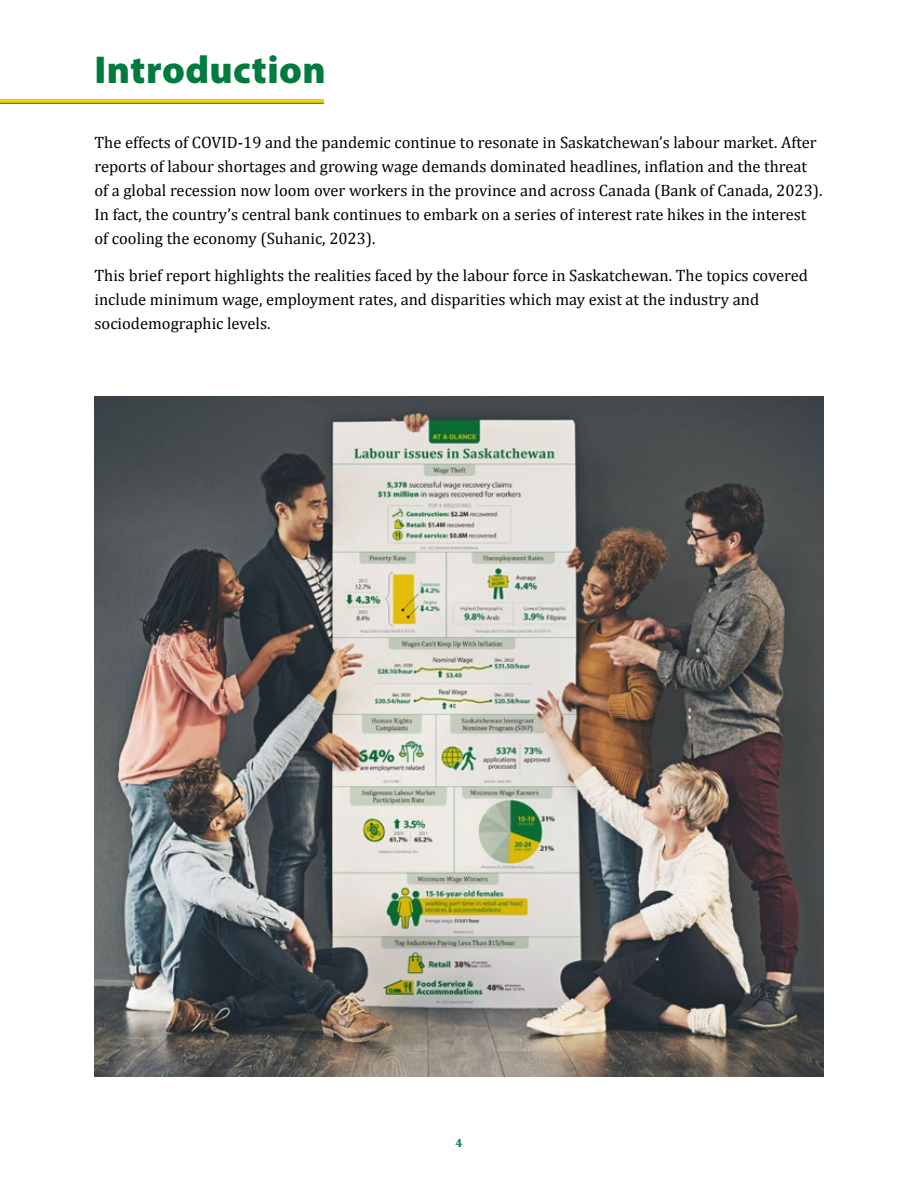
<style>
.page{position:relative;width:918px;height:1188px;background:#fff}
.page>*{position:absolute;margin:0;border:0;box-sizing:border-box;transform-origin:0 0}
.t1{font:39px "Myriad Variable Concept";letter-spacing:.01em;color:#007b3e}
.t2{font:16.5px/24px "Cambria";color:#000}
.t3{font:700 12px "Cambria";color:#007b3e}
</style>
<div class="page">
<svg style="left:0;top:99px;width:324px;height:4px"></svg>
<hr style="left:0;top:103px;width:324px;height:1px;background:#007b3e">
<img style="left:94px;top:396px;width:730px;height:681px">
<h1 class="t1" style="left:94px;top:47px;width:233px">Introduction</h1>
<p class="t2" style="left:94px;top:130px;width:730px">The effects of COVID-19 and the pandemic continue to resonate in Saskatchewan’s labour market. After reports of labour shortages and growing wage demands dominated headlines, inflation and the threat of a global recession now loom over workers in the province and across Canada (Bank of Canada, 2023).<br>In fact, the country’s central bank continues to embark on a series of interest rate hikes in the interest of cooling the economy (Suhanic, 2023).</p>
<p class="t2" style="left:94px;top:264px;width:715px">This brief report highlights the realities faced by the labour force in Saskatchewan. The topics covered include minimum wage, employment rates, and disparities which may exist at the industry and sociodemographic levels.</p>
<p class="t3" style="left:455px;top:1134px;width:9px">4</p>
</div>
